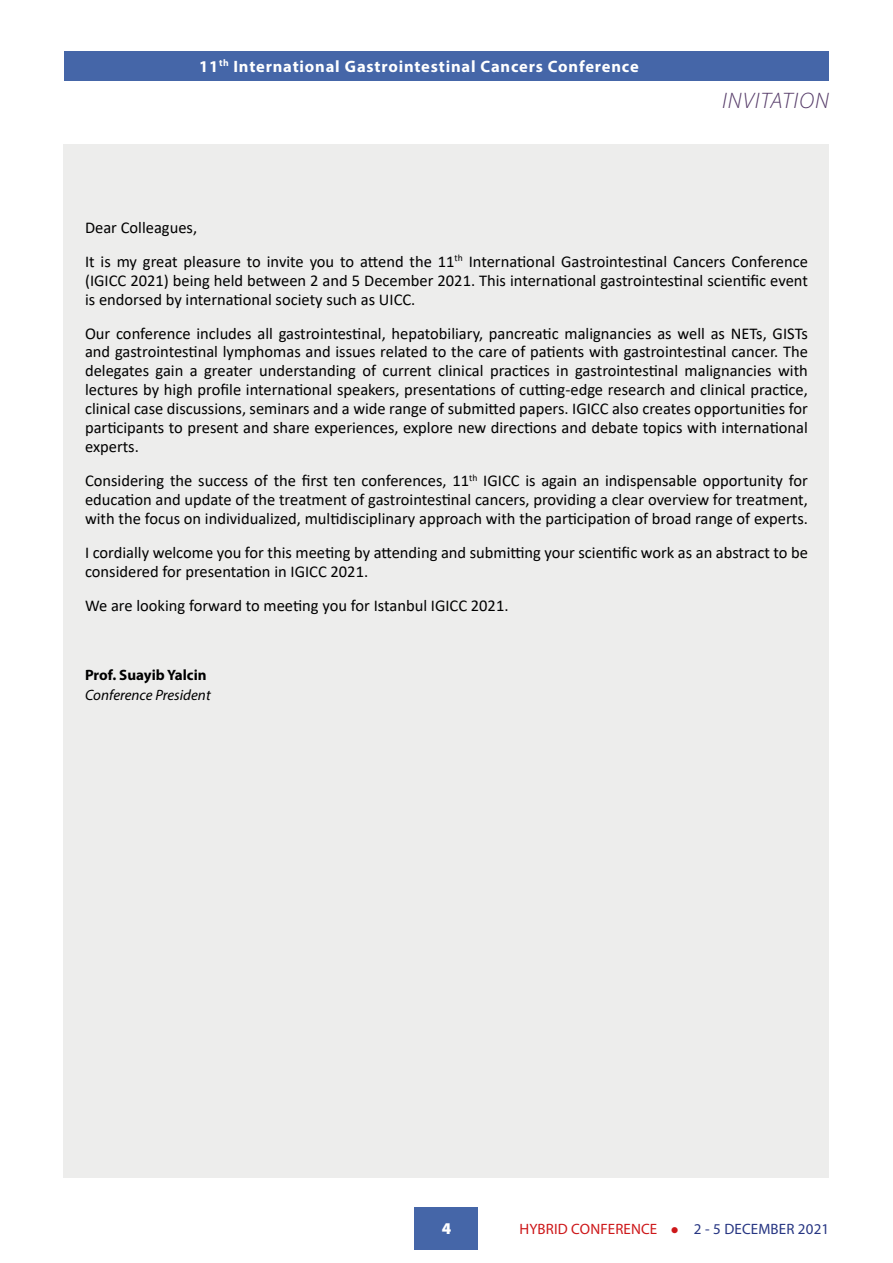
<style>
.page{position:relative;width:893px;height:1263px;background:#fff}
.page>*{position:absolute;margin:0;border:0;box-sizing:border-box;transform-origin:0 0}
.t1{font:italic 300 22.5px "Myriad Pro";letter-spacing:.05em;color:#543967}
.t2{font:16.5px/19px "Calibri";color:#000}
.t3{font:700 16.5px "Myriad Pro";letter-spacing:.05em;color:#fff}
.t4{font:900 16.5px "Myriad Pro";color:#fff}
.t5{font:15px "Myriad Pro";letter-spacing:.01em;color:#cd1719}
.t6{font:italic 15px "Myriad Pro";color:#000}
.t7{font:700 15px "Myriad Pro";color:#000}
.s1{color:#263582}
</style>
<div class="page">
<div style="left:64px;top:51px;width:764px;height:30px;background:#4566a8"></div>
<div style="left:415px;top:1207px;width:63px;height:42px;background:#4566a8"></div>
<div style="left:64px;top:145px;width:765px;height:1033px;background:#ededec"></div>
<p class="t3" style="left:199px;top:55px;width:441px">11<sup>th</sup> International Gastrointestinal Cancers Conference</p>
<h1 class="t1" style="left:722px;top:87px;width:108px">INVITATION</h1>
<p class="t2" style="left:85px;top:210px;width:724px;line-height:33.9px">Dear Colleagues,<br>It is my great pleasure to invite you to attend the 11<sup>th</sup> International Gastrointestinal Cancers Conference</p>
<p class="t2" style="left:85px;top:270px;width:724px">(IGICC 2021) being held between 2 and 5 December 2021. This international gastrointestinal scientific event is endorsed by international society such as UICC.</p>
<p class="t2" style="left:85px;top:323px;width:724px;text-align:justify">Our conference includes all gastrointestinal, hepatobiliary, pancreatic malignancies as well as NETs, GISTs and gastrointestinal lymphomas and issues related to the care of patients with gastrointestinal cancer. The delegates gain a greater understanding of current clinical practices in gastrointestinal malignancies with lectures by high profile international speakers, presentations of cutting-edge research and clinical practice, clinical case discussions, seminars and a wide range of submitted papers. IGICC also creates opportunities for participants to present and share experiences, explore new directions and debate topics with international experts.</p>
<p class="t2" style="left:85px;top:471px;width:724px;text-align:justify">Considering the success of the first ten conferences, 11<sup>th</sup> IGICC is again an indispensable opportunity for education and update of the treatment of gastrointestinal cancers, providing a clear overview for treatment, with the focus on individualized, multidisciplinary approach with the participation of broad range of experts.</p>
<p class="t2" style="left:85px;top:543px;width:724px">I cordially welcome you for this meeting by attending and submitting your scientific work as an abstract to be considered for presentation in IGICC 2021.</p>
<p class="t2" style="left:85px;top:596px;width:425px">We are looking forward to meeting you for Istanbul IGICC 2021.</p>
<p class="t7" style="left:85px;top:665px;width:123px">Prof. Suayib Yalcin</p>
<p class="t6" style="left:85px;top:685px;width:127px">Conference President</p>
<p class="t4" style="left:442px;top:1219px;width:11px">4</p>
<p class="t5" style="left:520px;top:1220px;width:311px">HYBRID CONFERENCE ● <span class="s1">2 - 5 DECEMBER 2021</span></p>
</div>
